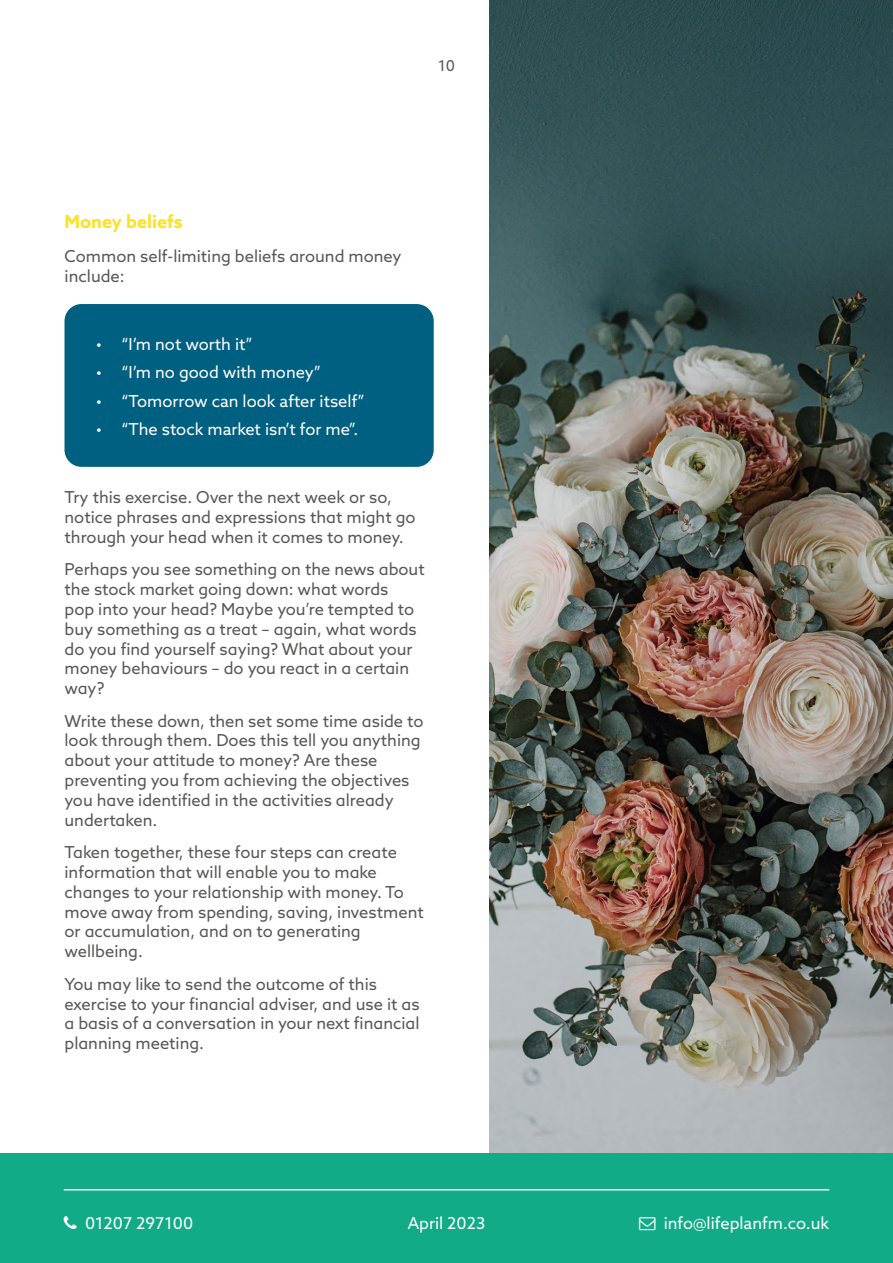
<style>
.page{position:relative;width:893px;height:1263px;background:#fff}
.page>*{position:absolute;margin:0;border:0;box-sizing:border-box;transform-origin:0 0}
.t1{font:700 18px "Azo Sans";color:#fce226}
.t2{font:16.5px/19.8px "Azo Sans";color:#575756}
.t3{font:16.5px "Azo Sans";color:#fff}
.t4{font:15px "Azo Sans";color:#575756}
</style>
<div class="page">
<img style="left:489px;top:0;width:404px;height:1153px">
<div style="left:0;top:1153px;width:893px;height:110px;background:#12ab87"></div>
<hr style="left:64px;top:1189px;width:765px;height:1px;background:#fff">
<div style="left:64px;top:304px;width:370px;height:163px;background:#006082;border-radius:17px"></div>
<p class="t4" style="left:438px;top:56px;width:18px">10</p>
<p class="t1" style="left:65px;top:210px;width:120px">Money beliefs</p>
<p class="t2" style="left:65px;top:246px;width:338px">Common self-limiting beliefs around money include:</p>
<p class="t3" style="left:96px;top:333px;width:158px">• “I’m not worth it”</p>
<p class="t3" style="left:96px;top:362px;width:226px">• “I’m no good with money”</p>
<p class="t3" style="left:96px;top:390px;width:270px">• “Tomorrow can look after itself”</p>
<p class="t3" style="left:96px;top:418px;width:264px">• “The stock market isn’t for me”.</p>
<p class="t2" style="left:65px;top:487px;width:353px">Try this exercise. Over the next week or so, notice phrases and expressions that might go through your head when it comes to money.</p>
<p class="t2" style="left:65px;top:559px;width:362px">Perhaps you see something on the news about the stock market going down: what words<br>pop into your head? Maybe you’re tempted to buy something as a treat – again, what words do you find yourself saying? What about your money behaviours – do you react in a certain way?</p>
<p class="t2" style="left:65px;top:711px;width:360px">Write these down, then set some time aside to look through them. Does this tell you anything about your attitude to money? Are these preventing you from achieving the objectives you have identified in the activities already undertaken.</p>
<p class="t2" style="left:65px;top:842px;width:361px">Taken together, these four steps can create information that will enable you to make changes to your relationship with money. To move away from spending, saving, investment or accumulation, and on to generating wellbeing.</p>
<p class="t2" style="left:65px;top:974px;width:357px">You may like to send the outcome of this exercise to your financial adviser, and use it as a basis of a conversation in your next financial planning meeting.</p>
<p class="t3" style="left:85px;top:1212px;width:110px">01207 297100</p>
<p class="t3" style="left:664px;top:1212px;width:167px">info@lifeplanfm.co.uk</p>
<p class="t3" style="left:408px;top:1213px;width:79px">April 2023</p>
</div>
